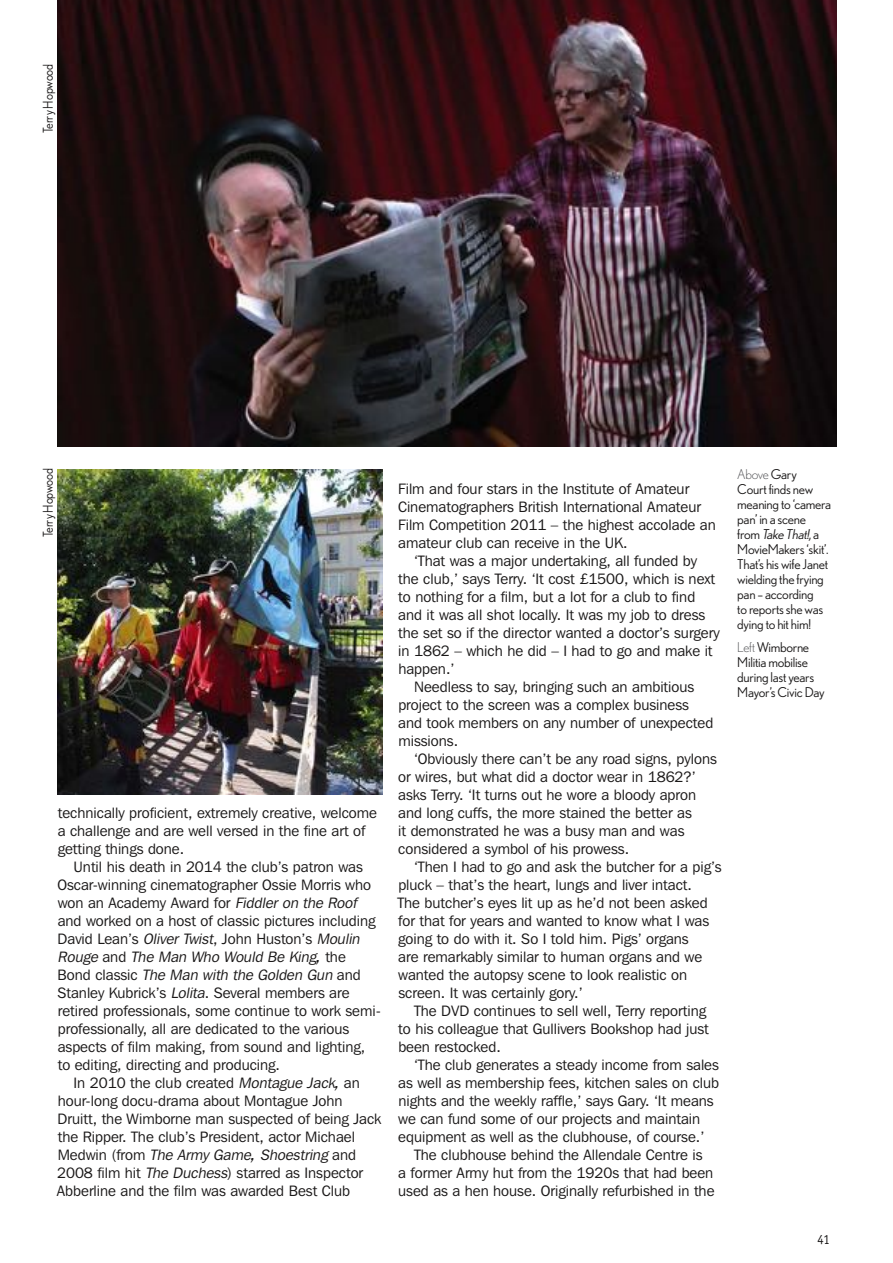
<style>
.page{position:relative;width:893px;height:1263px;background:#fff}
.page>*{position:absolute;margin:0;border:0;box-sizing:border-box;transform-origin:0 0}
.t1{font:15px/18px "Franklin Gothic IT Cby BT";color:#1a1818}
.t2{font:13.8px "Officina Sans";color:#1a1818;scale:.9 1}
.t3{font:13.5px/15px "Nobel";letter-spacing:-.02em;color:#1a1818}
.t4{font:13.5px "Nobel";letter-spacing:-.02em;color:#1a1818;scale:.9 1}
.s1{font-style:italic}
.s2{font-family:"Franklin Gothic IT Cby BT Med Ital"}
.s3{font-weight:300;color:#505154}
</style>
<div class="page">
<img style="left:57px;top:0;width:780px;height:446px">
<img style="left:57px;top:469px;width:325px;height:325px">
<p class="t4" style="left:40px;top:133px;width:79px;rotate:-90deg">Terry Hopwood</p>
<p class="t4" style="left:40px;top:537px;width:79px;rotate:-90deg">Terry Hopwood</p>
<p class="t1" style="left:58px;top:803px;width:321px">technically proficient, extremely creative, welcome a challenge and are well versed in the fine art of getting things done.</p>
<p class="t1" style="left:57px;top:857px;width:325px;text-indent:16px">Until his death in 2014 the club’s patron was Oscar-winning cinematographer Ossie Morris who won an Academy Award for <span class="s1">Fiddler on the Roof </span>and worked on a host of classic pictures including David Lean’s <span class="s1">Oliver Twist</span>, John Huston’s <span class="s1">Moulin Rouge</span> a n d <span class="s1">The Man Who Would Be King</span><span class="s2">,</span> t h e<br>B o n d c l a s s i c <span class="s1">The Man with the Golden Gun</span> a n d Stanley Kubrick’s <span class="s1">Lolita</span>. Several members are retired professionals, some continue to work semi&shy;professionally, all are dedicated to the various aspects of film making, from sound and lighting, to editing, directing and producing.</p>
<p class="t1" style="left:57px;top:1073px;width:326px;text-indent:17px">In 2010 the club created <span class="s1">Montague Jack</span><span class="s2">,</span> an hour-long docu-drama about Montague John Druitt, the Wimborne man suspected of being Jack the Ripper. The club’s President, actor Michael<br>M e d w i n ( f r o m <span class="s1">The Army Game</span><span class="s2">,</span> <span class="s1">Shoestring</span> a n d 2008 film hit <span class="s1">The Duchess</span>) starred as Inspector Abberline and the film was awarded Best Club</p>
<p class="t1" style="left:398px;top:479px;width:319px">Film and four stars in the Institute of Amateur Cinematographers British International Amateur Film Competition 2011 – the highest accolade an amateur club can receive in the UK.</p>
<p class="t1" style="left:414px;top:551px;width:284px">‘That was a major undertaking, all funded by</p>
<p class="t1" style="left:398px;top:569px;width:318px">the club,’ says Terry. ‘It cost £1500, which is next</p>
<p class="t1" style="left:398px;top:587px;width:298px">to nothing for a film, but a lot for a club to find</p>
<p class="t1" style="left:398px;top:605px;width:309px">and it was all shot locally. It was my job to dress</p>
<p class="t1" style="left:398px;top:623px;width:323px">the set so if the director wanted a doctor’s surgery</p>
<p class="t1" style="left:398px;top:641px;width:316px">in 1862 – which he did – I had to go and make it</p>
<p class="t1" style="left:398px;top:659px;width:58px">happen.’</p>
<p class="t1" style="left:414px;top:677px;width:282px">Needless to say, bringing such an ambitious</p>
<p class="t1" style="left:398px;top:695px;width:292px">project to the screen was a complex business</p>
<p class="t1" style="left:398px;top:713px;width:317px">and took members on any number of unexpected</p>
<p class="t1" style="left:398px;top:731px;width:61px">missions.</p>
<p class="t1" style="left:414px;top:749px;width:304px">‘Obviously there can’t be any road signs, pylons</p>
<p class="t1" style="left:398px;top:767px;width:299px">or wires, but what did a doctor wear in 1862?’</p>
<p class="t1" style="left:398px;top:785px;width:299px">asks Terry. ‘It turns out he wore a bloody apron</p>
<p class="t1" style="left:398px;top:803px;width:295px">and long cuffs, the more stained the better as</p>
<p class="t1" style="left:398px;top:821px;width:288px">it demonstrated he was a busy man and was</p>
<p class="t1" style="left:398px;top:839px;width:232px">considered a symbol of his prowess.</p>
<p class="t1" style="left:414px;top:857px;width:309px">‘Then I had to go and ask the butcher for a pig’s</p>
<p class="t1" style="left:398px;top:875px;width:295px">pluck – that’s the heart, lungs and liver intact.</p>
<p class="t1" style="left:397px;top:893px;width:312px">The butcher’s eyes lit up as he’d not been asked</p>
<p class="t1" style="left:398px;top:911px;width:312px">for that for years and wanted to know what I was</p>
<p class="t1" style="left:398px;top:929px;width:292px">going to do with it. So I told him. Pigs’ organs</p>
<p class="t1" style="left:398px;top:947px;width:306px">are remarkably similar to human organs and we</p>
<p class="t1" style="left:398px;top:965px;width:290px">wanted the autopsy scene to look realistic on</p>
<p class="t1" style="left:398px;top:983px;width:186px">screen. It was certainly gory.’</p>
<p class="t1" style="left:414px;top:1001px;width:293px">The DVD continues to sell well, Terry reporting</p>
<p class="t1" style="left:398px;top:1019px;width:312px">to his colleague that Gullivers Bookshop had just</p>
<p class="t1" style="left:398px;top:1037px;width:104px">been restocked.</p>
<p class="t1" style="left:414px;top:1055px;width:306px">‘The club generates a steady income from sales</p>
<p class="t1" style="left:398px;top:1073px;width:322px">as well as membership fees, kitchen sales on club</p>
<p class="t1" style="left:398px;top:1091px;width:317px">nights and the weekly raffle,’ says Gary. ‘It means</p>
<p class="t1" style="left:398px;top:1109px;width:304px">we can fund some of our projects and maintain</p>
<p class="t1" style="left:398px;top:1127px;width:307px">equipment as well as the clubhouse, of course.’</p>
<p class="t1" style="left:414px;top:1145px;width:290px">The clubhouse behind the Allendale Centre is</p>
<p class="t1" style="left:398px;top:1163px;width:317px">a former Army hut from the 1920s that had been</p>
<p class="t1" style="left:398px;top:1181px;width:318px">used as a hen house. Originally refurbished in the</p>
<p class="t3" style="left:737px;top:466px;width:95px"><span class="s3">Above</span> Gary<br>Court finds new meaning to ‘camera pan’ in a scene<br>f r o m <span class="s1">Take That!,</span>a<br>MovieMakers ‘skit’.<br>That’s his wife Janet wielding the frying pan – according<br>to reports she was dying to hit him!</p>
<p class="t3" style="left:737px;top:640px;width:89px"><span class="s3">Left</span> Wimborne<br>Militia mobilise during last years<br>Mayor’s Civic Day</p>
<p class="t2" style="left:818px;top:1231px;width:15px">41</p>
</div>
